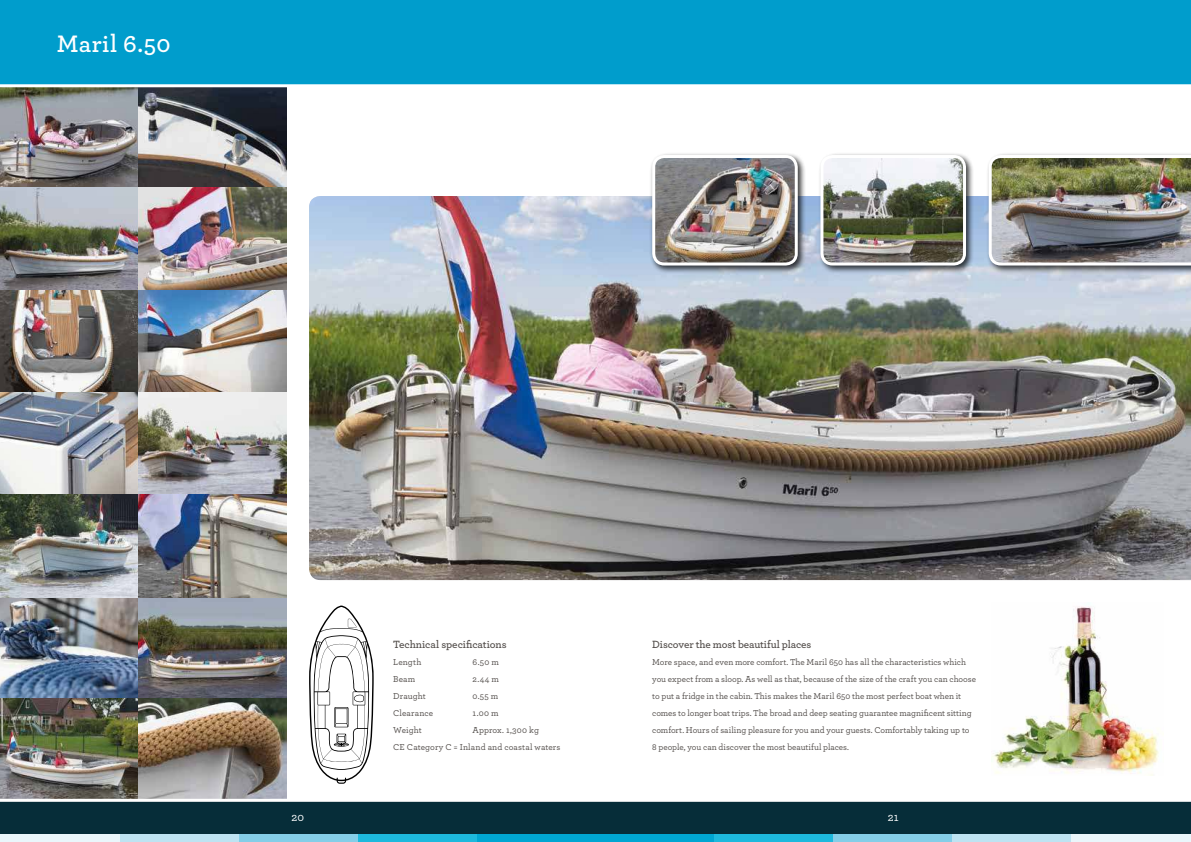
<style>
.page{position:relative;width:1191px;height:842px;background:#fff}
.page>*{position:absolute;margin:0;border:0;box-sizing:border-box;transform-origin:0 0}
.t1{font:600 25px "Archer";letter-spacing:.015em;color:#fff}
.t2{font:500 12px "Archer";color:#fff}
.t3{font:600 11px "Archer";letter-spacing:-.01em;color:#534e4b}
.t4{font:500 9px/17px "Archer";color:#534e4b}
</style>
<div class="page">
<img style="left:0;top:87px;width:139px;height:100px">
<img style="left:0;top:289px;width:139px;height:103px">
<img style="left:0;top:187px;width:139px;height:102px">
<img style="left:0;top:392px;width:139px;height:103px">
<img style="left:0;top:597px;width:139px;height:101px">
<img style="left:0;top:495px;width:139px;height:102px">
<img style="left:0;top:698px;width:139px;height:101px">
<img style="left:139px;top:87px;width:147px;height:100px">
<img style="left:139px;top:289px;width:147px;height:103px">
<img style="left:139px;top:187px;width:147px;height:102px">
<img style="left:139px;top:392px;width:147px;height:103px">
<img style="left:139px;top:597px;width:147px;height:101px">
<img style="left:139px;top:495px;width:147px;height:102px">
<img style="left:139px;top:698px;width:147px;height:101px">
<img style="left:309px;top:196px;width:882px;height:384px">
<div style="left:649px;top:152px;width:157px;height:122px;background:#000;opacity:.75"></div>
<img style="left:653px;top:156px;width:143px;height:108px">
<div style="left:652px;top:155px;width:145px;height:111px;border:3px solid #fff;border-radius:11px"></div>
<div style="left:817px;top:152px;width:157px;height:122px;background:#000;opacity:.75"></div>
<img style="left:822px;top:156px;width:142px;height:108px">
<div style="left:820px;top:155px;width:146px;height:111px;border:3px solid #fff;border-radius:11px"></div>
<div style="left:986px;top:152px;width:205px;height:122px;background:#000;opacity:.75"></div>
<img style="left:988px;top:155px;width:203px;height:111px">
<svg style="left:309px;top:606px;width:65px;height:178px"></svg>
<img style="left:991px;top:606px;width:168px;height:170px">
<div style="left:0;top:0;width:1191px;height:85px;background:#009dcc"></div>
<hr style="left:0;top:84px;width:1191px;height:3px;background:#fff">
<div style="left:0;top:801px;width:1191px;height:41px;background:#062d39"></div>
<div style="left:595px;top:834px;width:120px;height:8px;background:#00a6d2"></div>
<div style="left:714px;top:834px;width:120px;height:8px;background:#1db9dd"></div>
<div style="left:833px;top:834px;width:120px;height:8px;background:#84cee8"></div>
<div style="left:952px;top:834px;width:120px;height:8px;background:#bde3f2"></div>
<div style="left:1071px;top:834px;width:120px;height:8px;background:#eaf6fb"></div>
<div style="left:476px;top:834px;width:119px;height:8px;background:#00a6d2"></div>
<div style="left:357px;top:834px;width:119px;height:8px;background:#1db9dd"></div>
<div style="left:238px;top:834px;width:119px;height:8px;background:#84cee8"></div>
<div style="left:119px;top:834px;width:119px;height:8px;background:#bde3f2"></div>
<div style="left:0;top:834px;width:119px;height:8px;background:#eaf6fb"></div>
<hr style="left:0;top:799px;width:1191px;height:3px;background:#fff">
<h1 class="t1" style="left:57px;top:32px;width:115px">Maril 6.50</h1>
<p class="t3" style="left:393px;top:639px;width:115px">Technical specifications</p>
<p class="t4" style="left:393px;top:654px;width:30px">Length</p>
<p class="t4" style="left:472px;top:654px;width:28px">6.50 m</p>
<p class="t4" style="left:393px;top:671px;width:24px">Beam</p>
<p class="t4" style="left:472px;top:671px;width:28px">2.44 m</p>
<p class="t4" style="left:393px;top:688px;width:34px">Draught</p>
<p class="t4" style="left:472px;top:688px;width:27px">0.55 m</p>
<p class="t4" style="left:393px;top:705px;width:42px">Clearance</p>
<p class="t4" style="left:472px;top:705px;width:27px">1.00 m</p>
<p class="t4" style="left:393px;top:722px;width:30px">Weight</p>
<p class="t4" style="left:393px;top:722px;width:169px;text-indent:79px">Approx. 1,300 kg<br>CE Category C = Inland and coastal waters</p>
<p class="t3" style="left:652px;top:639px;width:160px">Discover the most beautiful places</p>
<p class="t4" style="left:652px;top:654px;width:325px">More space, and even more comfort. The Maril 650 has all the characteristics which you expect from a sloop. As well as that, because of the size of the craft you can choose to put a fridge in the cabin. This makes the Maril 650 the most perfect boat when it comes to longer boat trips. The broad and deep seating guarantee magnificent sitting comfort. Hours of sailing pleasure for you and your guests. Comfortably taking up to 8 people, you can discover the most beautiful places.</p>
<h2 class="t2" style="left:291px;top:812px;width:14px">20</h2>
<h2 class="t2" style="left:887px;top:812px;width:12px">21</h2>
</div>
